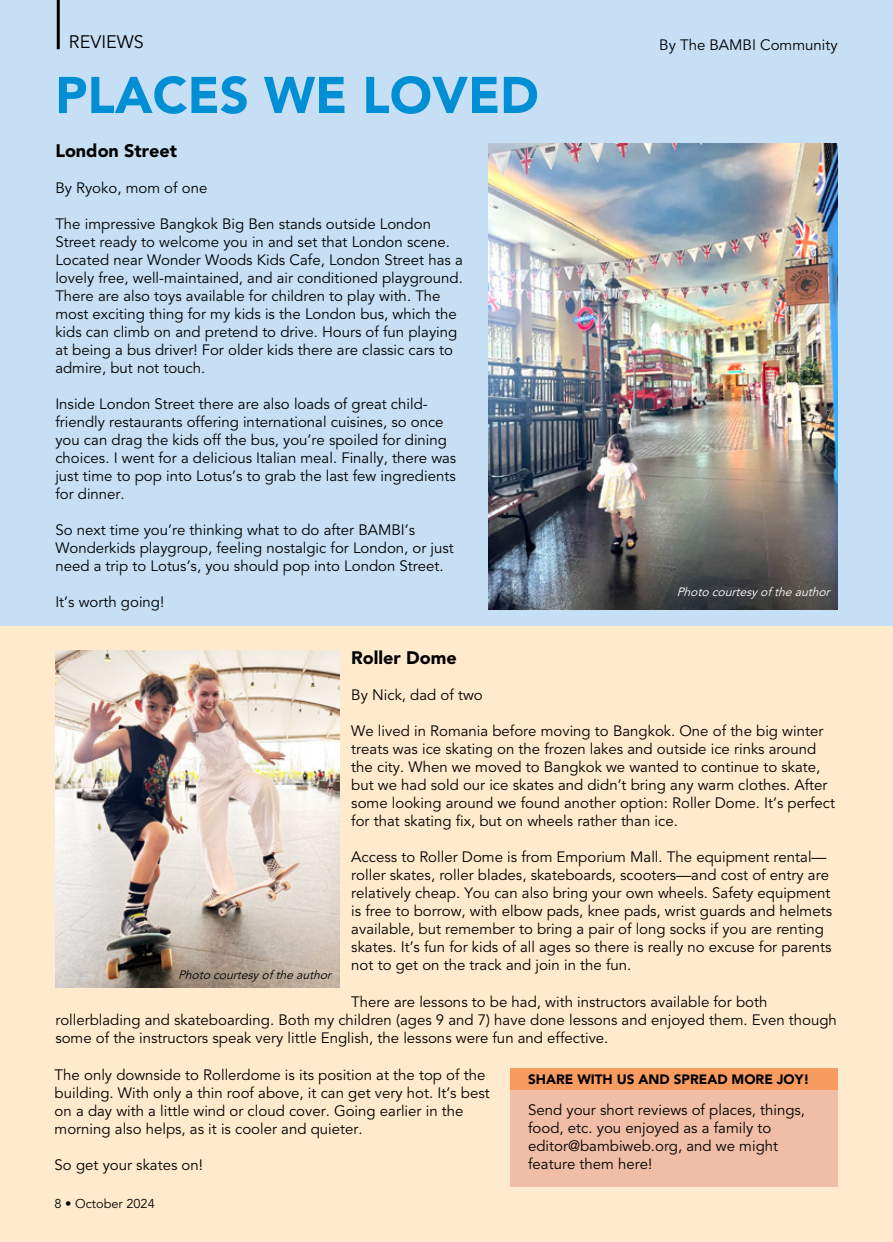
<style>
.page{position:relative;width:893px;height:1242px;background:#fff}
.page>*{position:absolute;margin:0;border:0;box-sizing:border-box;transform-origin:0 0}
.t1{font:900 51px "Avenir LT Std";color:#008fd5}
.t2{font:900 18px "Avenir LT Std";color:#000}
.t3{font:18px "Avenir LT Std";color:#000}
.t4{font:15px/18px "Avenir LT Std";color:#000}
.t5{font:900 13.5px "Avenir LT Std";color:#000}
.t6{font:12.75px "Avenir LT Std";color:#000}
.t7{font:italic 12px "Avenir LT Std";color:#fff}
.t8{font:italic 12px "Avenir LT Std";color:#000}
</style>
<div class="page">
<div style="left:0;top:0;width:893px;height:639px;background:#c7dff4"></div>
<div style="left:0;top:626px;width:893px;height:616px;background:#ffeacd"></div>
<hr style="left:57px;top:0;width:3px;height:49px;background:#000">
<img style="left:488px;top:143px;width:350px;height:466px">
<img style="left:55px;top:651px;width:284px;height:336px">
<div style="left:510px;top:1068px;width:328px;height:118px;background:#f0bea7"></div>
<div style="left:510px;top:1068px;width:328px;height:22px;background:#f89b60"></div>
<p class="t3" style="left:69px;top:32px;width:76px">REVIEWS</p>
<p class="t4" style="left:659px;top:37px;width:180px">By The BAMBI Community</p>
<h1 class="t1" style="left:55px;top:64px;width:485px">PLACES WE LOVED</h1>
<p class="t2" style="left:55px;top:140px;width:123px">London Street</p>
<p class="t4" style="left:55px;top:179px;width:154px">By Ryoko, mom of one</p>
<p class="t4" style="left:55px;top:215px;width:409px">The impressive Bangkok Big Ben stands outside London Street ready to welcome you in and set that London scene.<br>Located near Wonder Woods Kids Cafe, London Street has a lovely free, well-maintained, and air conditioned playground.<br>There are also toys available for children to play with. The most exciting thing for my kids is the London bus, which the kids can climb on and pretend to drive. Hours of fun playing at being a bus driver! For older kids there are classic cars to admire, but not touch.</p>
<p class="t4" style="left:55px;top:395px;width:402px">Inside London Street there are also loads of great child&shy;friendly restaurants offering international cuisines, so once you can drag the kids off the bus, you’re spoiled for dining choices. I went for a delicious Italian meal. Finally, there was just time to pop into Lotus’s to grab the last few ingredients for dinner.</p>
<p class="t4" style="left:55px;top:521px;width:400px">So next time you’re thinking what to do after BAMBI’s<br>Wonderkids playgroup, feeling nostalgic for London, or just need a trip to Lotus’s, you should pop into London Street.</p>
<p class="t4" style="left:55px;top:593px;width:110px">It’s worth going!</p>
<p class="t7" style="left:677px;top:585px;width:158px">Photocourtesyof theauthor</p>
<p class="t2" style="left:351px;top:647px;width:107px">Roller Dome</p>
<p class="t4" style="left:351px;top:686px;width:133px">By Nick, dad of two</p>
<p class="t4" style="left:351px;top:722px;width:485px">We lived in Romania before moving to Bangkok. One of the big winter treats was ice skating on the frozen lakes and outside ice rinks around the city. When we moved to Bangkok we wanted to continue to skate, but we had sold our ice skates and didn’t bring any warm clothes. After some looking around we found another option: Roller Dome. It’s perfect for that skating fix, but on wheels rather than ice.</p>
<p class="t4" style="left:351px;top:848px;width:482px">Access to Roller Dome is from Emporium Mall. The equipment rental— roller skates, roller blades, skateboards, scooters—and cost of entry are relatively cheap. You can also bring your own wheels. Safety equipment is free to borrow, with elbow pads, knee pads, wrist guards and helmets available, but remember to bring a pair of long socks if you are renting skates. It’s fun for kids of all ages so there is really no excuse for parents not to get on the track and join in the fun.</p>
<p class="t4" style="left:55px;top:992px;width:783px;text-indent:296px">There are lessons to be had, with instructors available for both rollerblading and skateboarding. Both my children (ages 9 and 7) have done lessons and enjoyed them. Even though some of the instructors speak very little English, the lessons were fun and effective.</p>
<p class="t8" style="left:178px;top:967px;width:158px">Photocourtesyof theauthor</p>
<p class="t4" style="left:55px;top:1066px;width:437px">The only downside to Rollerdome is its position at the top of the building. With only a thin roof above, it can get very hot. It’s best on a day with a little wind or cloud cover. Going earlier in the morning also helps, as it is cooler and quieter.</p>
<p class="t4" style="left:55px;top:1156px;width:150px">So get your skates on!</p>
<p class="t6" style="left:55px;top:1196px;width:102px">8 • October 2024</p>
<p class="t5" style="left:528px;top:1071px;width:283px">SHARE WITH US AND SPREAD MORE JOY!</p>
<p class="t4" style="left:528px;top:1101px;width:278px">Send your short reviews of places, things, food, etc. you enjoyed as a family to editor@bambiweb.org, and we might feature them here!</p>
</div>
